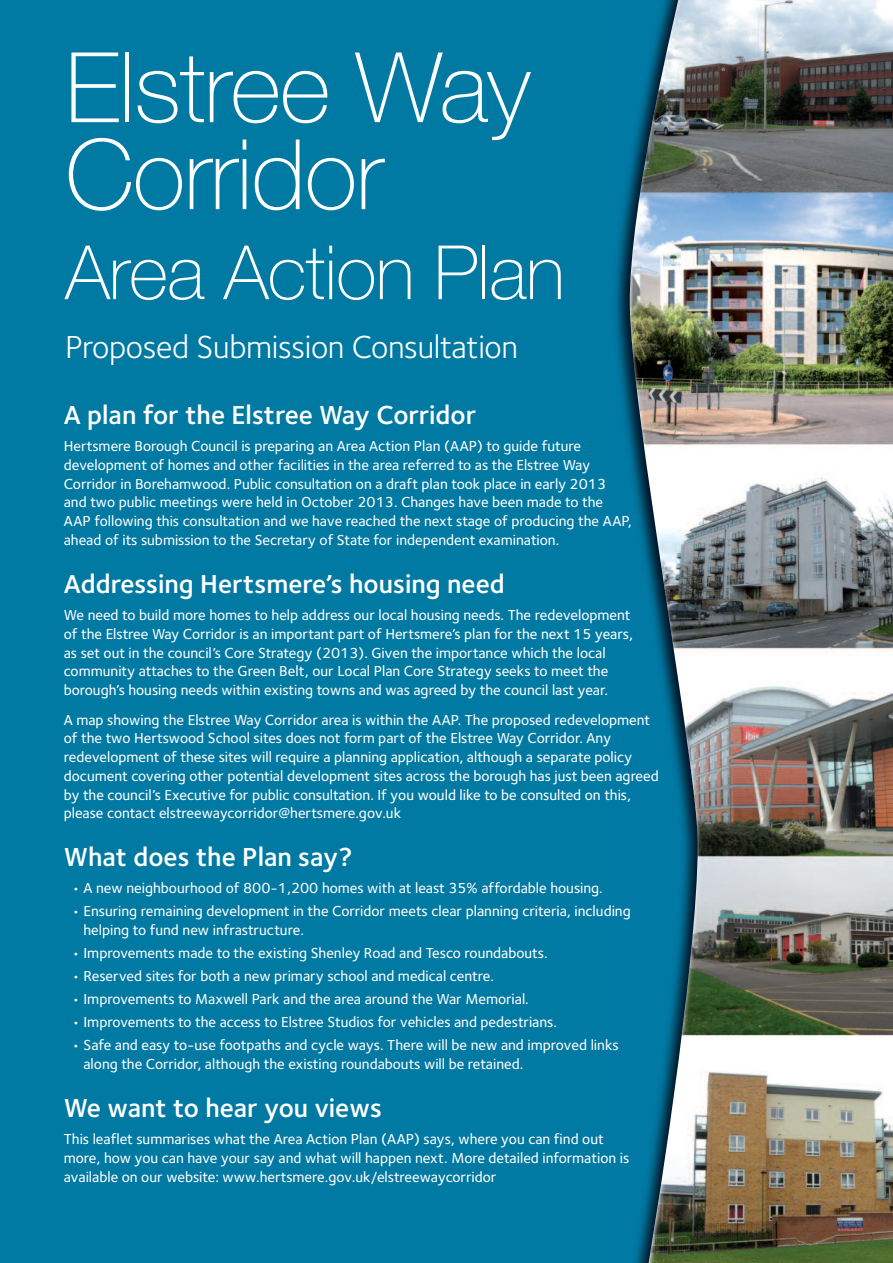
<style>
.page{position:relative;width:893px;height:1263px;background:#0079a3}
.page>*{position:absolute;margin:0;border:0;box-sizing:border-box;transform-origin:0 0}
.t1{font:100 97.5px/87px "Helvetica Neue";letter-spacing:-.01em;color:#fff}
.t2{font:100 75px "Helvetica Neue";letter-spacing:-.01em;color:#fff}
.t3{font:33px "Foundry Sterling";letter-spacing:-.01em;color:#fff}
.t4{font:600 27px "Foundry Sterling";color:#fff}
.t5{font:500 15px/18.8px "Foundry Sterling";color:#fff}
</style>
<div class="page">
<img style="left:616px;top:181px;width:13px;height:260px">
<img style="left:629px;top:0;width:264px;height:1263px">
<h1 class="t1" style="left:65px;top:53px;width:467px">Elstree Way<br>Corridor</h1>
<h2 class="t2" style="left:65px;top:246px;width:501px">Area Action Plan</h2>
<h3 class="t3" style="left:65px;top:334px;width:454px">Proposed Submission Consultation</h3>
<h3 class="t4" style="left:64px;top:404px;width:414px">A plan for the Elstree Way Corridor</h3>
<p class="t5" style="left:64px;top:438px;width:570px">Hertsmere Borough Council is preparing an Area Action Plan (AAP) to guide future development of homes and other facilities in the area referred to as the Elstree Way Corridor in Borehamwood. Public consultation on a draft plan took place in early 2013 and two public meetings were held in October 2013. Changes have been made to the AAP following this consultation and we have reached the next stage of producing the AAP, ahead of its submission to the Secretary of State for independent examination.</p>
<h3 class="t4" style="left:64px;top:573px;width:442px">Addressing Hertsmere’s housing need</h3>
<p class="t5" style="left:64px;top:607px;width:571px">We need to build more homes to help address our local housing needs. The redevelopment of the Elstree Way Corridor is an important part of Hertsmere’s plan for the next 15 years, as set out in the council’s Core Strategy (2013). Given the importance which the local community attaches to the Green Belt, our Local Plan Core Strategy seeks to meet the borough’s housing needs within existing towns and was agreed by the council last year.</p>
<p class="t5" style="left:64px;top:711px;width:597px">A map showing the Elstree Way Corridor area is within the AAP. The proposed redevelopment of the two Hertswood School sites does not form part of the Elstree Way Corridor. Any redevelopment of these sites will require a planning application, although a separate policy document covering other potential development sites across the borough has just been agreed by the council’s Executive for public consultation. If you would like to be consulted on this, please contact elstreewaycorridor@hertsmere.gov.uk</p>
<h3 class="t4" style="left:64px;top:847px;width:290px">What does the Plan say?</h3>
<p class="t5" style="left:72px;top:880px;width:532px">• A new neighbourhood of 800-1,200 homes with at least 35% affordable housing.</p>
<p class="t5" style="left:83px;top:903px;width:549px;text-indent:-11px">• Ensuring remaining development in the Corridor meets clear planning criteria, including helping to fund new infrastructure.</p>
<p class="t5" style="left:72px;top:945px;width:477px">• Improvements made to the existing Shenley Road and Tesco roundabouts.</p>
<p class="t5" style="left:72px;top:968px;width:423px">• Reserved sites for both a new primary school and medical centre.</p>
<p class="t5" style="left:72px;top:991px;width:458px">• Improvements to Maxwell Park and the area around the War Memorial.</p>
<p class="t5" style="left:72px;top:1014px;width:486px">• Improvements to the access to Elstree Studios for vehicles and pedestrians.</p>
<p class="t5" style="left:83px;top:1037px;width:537px;text-indent:-11px">• Safe and easy to-use footpaths and cycle ways. There will be new and improved links along the Corridor, although the existing roundabouts will be retained.</p>
<h3 class="t4" style="left:64px;top:1097px;width:320px">We want to hear you views</h3>
<p class="t5" style="left:64px;top:1131px;width:567px">This leaflet summarises what the Area Action Plan (AAP) says, where you can find out more, how you can have your say and what will happen next. More detailed information is available on our website: www.hertsmere.gov.uk/elstreewaycorridor</p>
</div>
